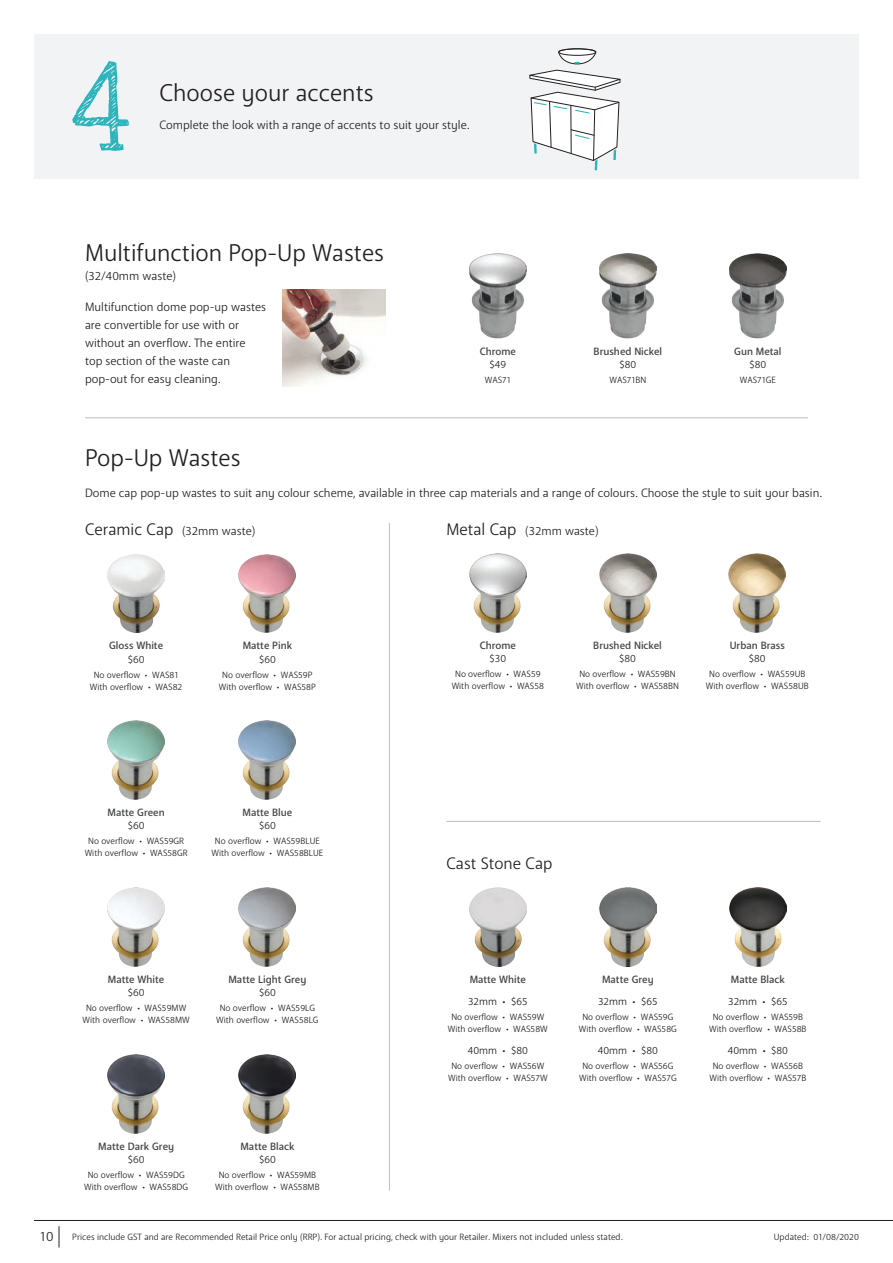
<style>
.page{position:relative;width:893px;height:1263px;background:#fff}
.page>*{position:absolute;margin:0;border:0;box-sizing:border-box;transform-origin:0 0}
.Product_NAME_Title{font:24px "Anago";color:#231f20}
.Product_SUB_Title{font:16.5px "Anago";color:#231f20}
.t1{font:13.5px "Anago";color:#231f20}
.BODY{font:12px/18px "Anago";color:#231f20}
.Product_SUB_Title-2{font:12px "Anago";color:#231f20}
.Product_NAME_Title-2{font:12px "Anago";color:#231f20}
.PRICE___CODE{font:500 10.5px "Anago";color:#464748}
.PRICE___CODE-2{font:10.5px "Anago";color:#231f20}
.Example_Info{font:9px "Anago";color:#231f20}
.s1{font-size:16.5px}
</style>
<div class="page">
<div style="left:34px;top:34px;width:825px;height:145px;background:#f2f3f4"></div>
<svg style="left:530px;top:49px;width:90px;height:121px"></svg>
<svg style="left:72px;top:61px;width:57px;height:90px"></svg>
<img style="left:469px;top:554px;width:57px;height:78px">
<img style="left:599px;top:554px;width:57px;height:78px">
<img style="left:729px;top:554px;width:57px;height:78px">
<img style="left:239px;top:554px;width:57px;height:79px">
<img style="left:108px;top:721px;width:57px;height:78px">
<img style="left:239px;top:721px;width:57px;height:78px">
<img style="left:108px;top:554px;width:57px;height:79px">
<img style="left:239px;top:888px;width:57px;height:78px">
<img style="left:108px;top:1055px;width:57px;height:78px">
<img style="left:239px;top:1055px;width:57px;height:78px">
<img style="left:108px;top:888px;width:57px;height:78px">
<img style="left:469px;top:888px;width:57px;height:78px">
<img style="left:599px;top:888px;width:57px;height:78px">
<img style="left:729px;top:888px;width:57px;height:78px">
<img style="left:599px;top:253px;width:57px;height:85px">
<img style="left:729px;top:253px;width:57px;height:85px">
<img style="left:469px;top:253px;width:57px;height:85px">
<img style="left:282px;top:290px;width:103px;height:97px">
<hr style="left:85px;top:418px;width:723px;height:1px;background:#bcbdc0">
<hr style="left:446px;top:821px;width:375px;height:1px;background:#bcbdc0">
<hr style="left:389px;top:523px;width:1px;height:667px;background:#bcbdc0">
<svg style="left:59px;top:1226px;width:1px;height:21px"></svg>
<hr style="left:34px;top:1220px;width:859px;height:1px;background:#231f20">
<p class="Product_NAME_Title" style="left:159px;top:78px;width:216px">Choose your accents</p>
<p class="BODY" style="left:159px;top:116px;width:312px">Complete the look with a range of accents to suit your style.</p>
<p class="Product_NAME_Title" style="left:85px;top:238px;width:301px">Multifunction Pop-Up Wastes</p>
<p class="Product_NAME_Title-2" style="left:85px;top:268px;width:93px">(32/40mm waste)</p>
<p class="BODY" style="left:85px;top:298px;width:183px">Multifunction dome pop-up wastes are convertible for use with or without an overflow. The entire<br>top section of the waste can pop-out for easy cleaning.</p>
<p class="PRICE___CODE" style="left:480px;top:344px;width:38px">Chrome</p>
<p class="PRICE___CODE-2" style="left:490px;top:358px;width:18px">$49</p>
<p class="Example_Info" style="left:485px;top:374px;width:27px">WAS71</p>
<p class="PRICE___CODE" style="left:594px;top:344px;width:70px">Brushed Nickel</p>
<p class="PRICE___CODE-2" style="left:619px;top:358px;width:18px">$80</p>
<p class="Example_Info" style="left:609px;top:374px;width:38px">WAS71BN</p>
<p class="PRICE___CODE" style="left:734px;top:344px;width:49px">Gun Metal</p>
<p class="PRICE___CODE-2" style="left:749px;top:358px;width:18px">$80</p>
<p class="Example_Info" style="left:740px;top:374px;width:38px">WAS71GE</p>
<p class="Product_NAME_Title" style="left:85px;top:443px;width:157px">Pop-Up Wastes</p>
<p class="BODY" style="left:85px;top:484px;width:738px">Dome cap pop-up wastes to suit any colour scheme, available in three cap materials and a range of colours. Choose the style to suit your basin.</p>
<p class="Product_SUB_Title-2" style="left:85px;top:523px;width:172px"><span class="s1">Ceramic Cap</span> (32mm waste)</p>
<p class="PRICE___CODE" style="left:109px;top:639px;width:55px">Gloss White</p>
<p class="PRICE___CODE-2" style="left:128px;top:652px;width:18px">$60</p>
<p class="Example_Info" style="left:94px;top:669px;width:86px">No overflow • WAS81</p>
<p class="Example_Info" style="left:90px;top:681px;width:94px">With overflow • WAS82</p>
<p class="PRICE___CODE" style="left:243px;top:639px;width:51px">Matte Pink</p>
<p class="PRICE___CODE-2" style="left:259px;top:652px;width:18px">$60</p>
<p class="Example_Info" style="left:222px;top:669px;width:92px">No overflow • WAS59P</p>
<p class="Example_Info" style="left:219px;top:681px;width:99px">With overflow • WAS58P</p>
<p class="PRICE___CODE" style="left:108px;top:806px;width:59px">Matte Green</p>
<p class="PRICE___CODE-2" style="left:128px;top:819px;width:18px">$60</p>
<p class="Example_Info" style="left:88px;top:836px;width:97px">No overflow • WAS59GR</p>
<p class="Example_Info" style="left:85px;top:848px;width:104px">With overflow • WAS58GR</p>
<p class="PRICE___CODE" style="left:243px;top:806px;width:51px">Matte Blue</p>
<p class="PRICE___CODE-2" style="left:259px;top:819px;width:18px">$60</p>
<p class="Example_Info" style="left:215px;top:836px;width:106px">No overflow • WAS59BLUE</p>
<p class="Example_Info" style="left:212px;top:848px;width:113px">With overflow • WAS58BLUE</p>
<p class="PRICE___CODE" style="left:108px;top:973px;width:58px">Matte White</p>
<p class="PRICE___CODE-2" style="left:128px;top:986px;width:18px">$60</p>
<p class="Example_Info" style="left:86px;top:1003px;width:102px">No overflow • WAS59MW</p>
<p class="Example_Info" style="left:83px;top:1015px;width:109px">With overflow • WAS58MW</p>
<p class="PRICE___CODE" style="left:228px;top:973px;width:79px">Matte Light Grey</p>
<p class="PRICE___CODE-2" style="left:259px;top:986px;width:18px">$60</p>
<p class="Example_Info" style="left:220px;top:1003px;width:97px">No overflow • WAS59LG</p>
<p class="Example_Info" style="left:216px;top:1015px;width:104px">With overflow • WAS58LG</p>
<p class="PRICE___CODE" style="left:98px;top:1139px;width:77px">Matte Dark Grey</p>
<p class="PRICE___CODE-2" style="left:128px;top:1153px;width:18px">$60</p>
<p class="Example_Info" style="left:88px;top:1169px;width:98px">No overflow • WAS59DG</p>
<p class="Example_Info" style="left:84px;top:1181px;width:105px">With overflow • WAS58DG</p>
<p class="PRICE___CODE" style="left:240px;top:1139px;width:55px">Matte Black</p>
<p class="PRICE___CODE-2" style="left:259px;top:1153px;width:18px">$60</p>
<p class="Example_Info" style="left:219px;top:1169px;width:99px">No overflow • WAS59MB</p>
<p class="Example_Info" style="left:215px;top:1181px;width:106px">With overflow • WAS58MB</p>
<p class="Product_SUB_Title-2" style="left:446px;top:523px;width:154px"><span class="s1">Metal Cap</span> (32mm waste)</p>
<p class="PRICE___CODE" style="left:480px;top:638px;width:38px">Chrome</p>
<p class="PRICE___CODE-2" style="left:489px;top:652px;width:18px">$30</p>
<p class="Example_Info" style="left:455px;top:668px;width:87px">No overflow • WAS59</p>
<p class="Example_Info" style="left:452px;top:680px;width:94px">With overflow • WAS58</p>
<p class="PRICE___CODE" style="left:593px;top:638px;width:70px">Brushed Nickel</p>
<p class="PRICE___CODE-2" style="left:619px;top:652px;width:18px">$80</p>
<p class="Example_Info" style="left:579px;top:668px;width:98px">No overflow • WAS59BN</p>
<p class="Example_Info" style="left:576px;top:680px;width:104px">With overflow • WAS58BN</p>
<p class="PRICE___CODE" style="left:730px;top:638px;width:57px">Urban Brass</p>
<p class="PRICE___CODE-2" style="left:749px;top:652px;width:18px">$80</p>
<p class="Example_Info" style="left:709px;top:668px;width:98px">No overflow • WAS59UB</p>
<p class="Example_Info" style="left:706px;top:680px;width:104px">With overflow • WAS58UB</p>
<p class="Product_SUB_Title" style="left:446px;top:853px;width:107px">Cast Stone Cap</p>
<p class="PRICE___CODE" style="left:470px;top:973px;width:58px">Matte White</p>
<p class="PRICE___CODE-2" style="left:468px;top:995px;width:61px">32mm • $65</p>
<p class="Example_Info" style="left:451px;top:1011px;width:94px">No overflow • WAS59W</p>
<p class="Example_Info" style="left:448px;top:1023px;width:101px">With overflow • WAS58W</p>
<p class="PRICE___CODE-2" style="left:468px;top:1044px;width:62px">40mm • $80</p>
<p class="Example_Info" style="left:451px;top:1060px;width:94px">No overflow • WAS56W</p>
<p class="Example_Info" style="left:448px;top:1072px;width:101px">With overflow • WAS57W</p>
<p class="PRICE___CODE" style="left:602px;top:973px;width:53px">Matte Grey</p>
<p class="PRICE___CODE-2" style="left:598px;top:995px;width:61px">32mm • $65</p>
<p class="Example_Info" style="left:582px;top:1011px;width:93px">No overflow • WAS59G</p>
<p class="Example_Info" style="left:579px;top:1023px;width:99px">With overflow • WAS58G</p>
<p class="PRICE___CODE-2" style="left:598px;top:1044px;width:62px">40mm • $80</p>
<p class="Example_Info" style="left:582px;top:1060px;width:93px">No overflow • WAS56G</p>
<p class="Example_Info" style="left:579px;top:1072px;width:99px">With overflow • WAS57G</p>
<p class="PRICE___CODE" style="left:731px;top:973px;width:55px">Matte Black</p>
<p class="PRICE___CODE-2" style="left:728px;top:995px;width:61px">32mm • $65</p>
<p class="Example_Info" style="left:713px;top:1011px;width:92px">No overflow • WAS59B</p>
<p class="Example_Info" style="left:709px;top:1023px;width:99px">With overflow • WAS58B</p>
<p class="PRICE___CODE-2" style="left:728px;top:1044px;width:62px">40mm • $80</p>
<p class="Example_Info" style="left:713px;top:1060px;width:92px">No overflow • WAS56B</p>
<p class="Example_Info" style="left:709px;top:1072px;width:98px">With overflow • WAS57B</p>
<h3 class="t1" style="left:40px;top:1227px;width:15px">10</h3>
<p class="Example_Info" style="left:72px;top:1231px;width:552px">Prices include GST and are Recommended Retail Price only (RRP). For actual pricing, check with your Retailer. Mixers not included unless stated.</p>
<p class="Example_Info" style="left:774px;top:1231px;width:87px">Updated: 01/08/2020</p>
</div>
